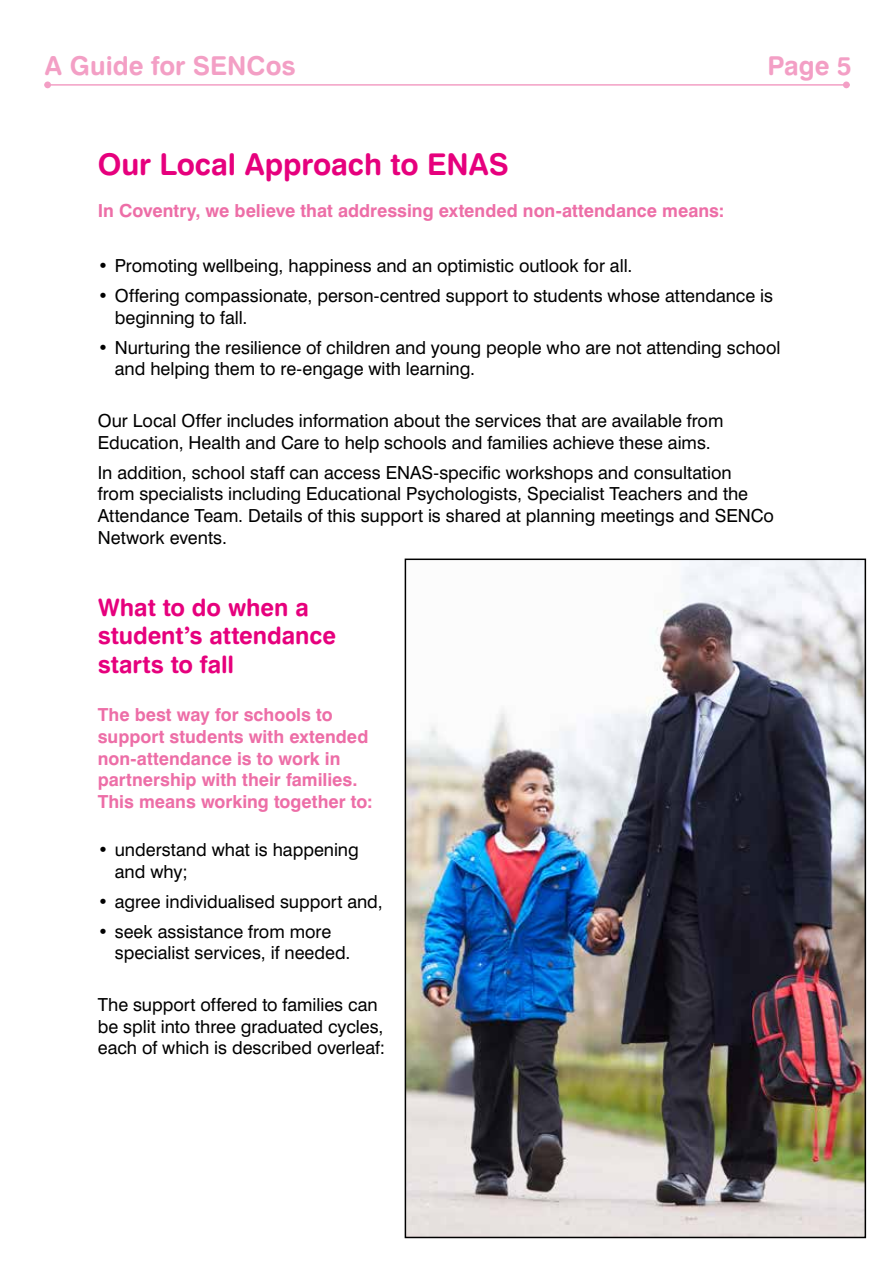
<style>
.page{position:relative;width:893px;height:1263px;background:#fff}
.page>*{position:absolute;margin:0;border:0;box-sizing:border-box;transform-origin:0 0}
.t1{font:30px "Swiss 721 BT Bold Rounded";letter-spacing:-.005em;color:#e6007d}
.t2{font:26.1px "Swiss 721 BT Bold Rounded";color:#f39fc5}
.t3{font:24px/28.8px "Swiss 721 BT Bold Rounded";letter-spacing:-.005em;color:#e6007d}
.t4{font:18px/21.6px "Swiss 721 BT";color:#000}
.t5{font:700 18px/21.6px "Swiss 721 BT";color:#ed6ea7}
</style>
<div class="page">
<hr style="left:45px;top:84px;width:805px;height:2px;background:#f39fc5">
<div style="left:44px;top:81px;width:7px;height:7px;background:#f39fc5;border-radius:50%"></div>
<div style="left:843px;top:81px;width:7px;height:7px;background:#f39fc5;border-radius:50%"></div>
<img style="left:408px;top:561px;width:455px;height:674px">
<div style="left:405px;top:558px;width:461px;height:680px;border:2px solid #000"></div>
<h2 class="t2" style="left:45px;top:49px;width:253px">A Guide for SENCos</h2>
<h2 class="t2" style="left:767px;top:49px;width:86px">Page 5</h2>
<h1 class="t1" style="left:98px;top:146px;width:413px">Our Local Approach to ENAS</h1>
<p class="t5" style="left:98px;top:200px;width:628px">In Coventry, we believe that addressing extended non-attendance means:</p>
<p class="t4" style="left:98px;top:255px;width:536px">• Promoting wellbeing, happiness and an optimistic outlook for all.</p>
<p class="t4" style="left:115px;top:285px;width:660px;text-indent:-17px">• Offering compassionate, person-centred support to students whose attendance is beginning to fall.</p>
<p class="t4" style="left:115px;top:336px;width:667px;text-indent:-17px">• Nurturing the resilience of children and young people who are not attending school and helping them to re-engage with learning.</p>
<p class="t4" style="left:98px;top:410px;width:627px">Our Local Offer includes information about the services that are available from<br>Education, Health and Care to help schools and families achieve these aims.</p>
<p class="t4" style="left:98px;top:461px;width:678px">In addition, school staff can access ENAS-specific workshops and consultation<br>from specialists including Educational Psychologists, Specialist Teachers and the Attendance Team. Details of this support is shared at planning meetings and SENCo Network events.</p>
<h3 class="t3" style="left:98px;top:592px;width:240px">What to do when a student’s attendance starts to fall</h3>
<p class="t5" style="left:98px;top:704px;width:276px">The best way for schools to support students with extended non-attendance is to work in partnership with their families.<br>This means working together to:</p>
<p class="t4" style="left:115px;top:839px;width:246px;text-indent:-17px">• understand what is happening and why;</p>
<p class="t4" style="left:98px;top:890px;width:286px">• agree individualised support and,</p>
<p class="t4" style="left:115px;top:920px;width:237px;text-indent:-17px">• seek assistance from more specialist services, if needed.</p>
<p class="t4" style="left:98px;top:994px;width:289px">The support offered to families can be split into three graduated cycles, each of which is described overleaf:</p>
</div>
